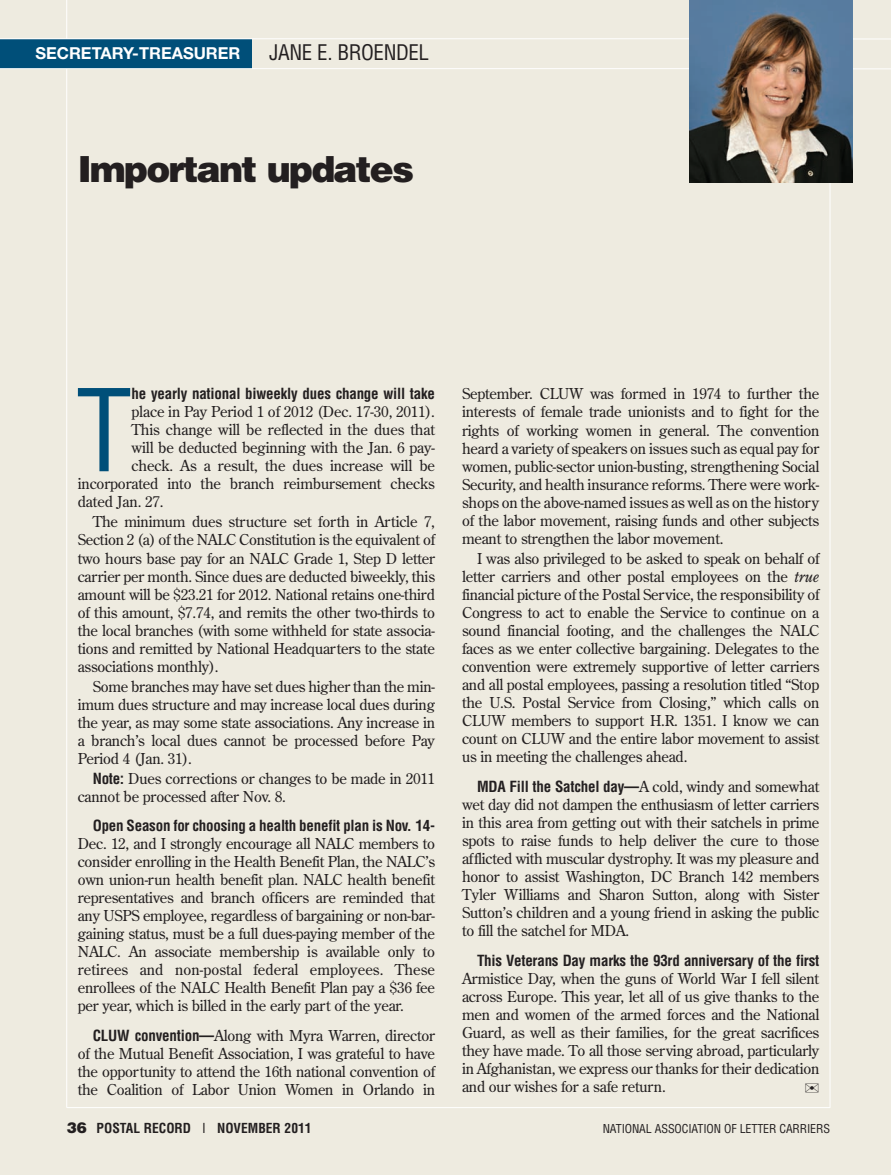
<style>
.page{position:relative;width:891px;height:1175px;background:#fff}
.page>*{position:absolute;margin:0;border:0;box-sizing:border-box;transform-origin:0 0}
.t1{font:condensed 110.85px "Helvetica";color:#004f79}
.t2{font:900 36px "Helvetica";letter-spacing:-.05em;color:#231f20}
.t3{font:condensed 21px "Helvetica";letter-spacing:-.02em;color:#231f20}
.t4{font:700 16.5px "Helvetica Neue";color:#fff}
.t5{font:15px/18px "Century Old Style";letter-spacing:-.015em;color:#231f20;text-align:justify}
.t6{font:700 condensed 15px "Helvetica";letter-spacing:-.015em;color:#231f20}
.t7{font:700 condensed 13.5px "Helvetica";color:#231f20}
.t8{font:condensed 12px "Helvetica";letter-spacing:-.01em;color:#231f20}
.s1{font-family:"Helvetica";font-weight:700;font-stretch:condensed}
.s2{font-style:italic}
.s3{font-weight:900;font-stretch:normal;font-size:15px}
.s4{font-weight:400}
</style>
<div class="page">
<div style="left:0;top:0;width:891px;height:1174px;background:#eeebe0"></div>
<hr style="left:67px;top:1107px;width:763px;height:1px;background:#fff">
<hr style="left:830px;top:6px;width:1px;height:1101px;background:#fff">
<hr style="left:66px;top:0;width:1px;height:1107px;background:#fff">
<div style="left:0;top:39px;width:252px;height:30px;background:#004f79"></div>
<hr style="left:0;top:68px;width:803px;height:1px;background:#fff">
<hr style="left:0;top:38px;width:818px;height:1px;background:#fff">
<hr style="left:846px;top:68px;width:45px;height:1px;background:#fff">
<hr style="left:845px;top:39px;width:46px;height:1px;background:#fff">
<img style="left:689px;top:0;width:163px;height:182px">
<p class="t4" style="left:35px;top:47px;width:207px">SECRETARY-TREASURER</p>
<h3 class="t3" style="left:269px;top:41px;width:161px">JANE E. BROENDEL</h3>
<h2 class="t2" style="left:78px;top:148px;width:338px">Important updates</h2>
<h1 class="t1" style="left:76px;top:368px;width:57px">T</h1>
<p class="t6" style="left:132px;top:385px;width:305px">he yearly national biweekly dues change will take</p>
<p class="t5" style="left:132px;top:403px;width:305px">place in Pay Period 1 of 2012 (Dec. 17-30, 2011).</p>
<p class="t5" style="left:132px;top:421px;width:305px">This change will be reflected in the dues that</p>
<p class="t5" style="left:132px;top:439px;width:305px">will be deducted beginning with the Jan. 6 pay-</p>
<p class="t5" style="left:132px;top:457px;width:305px">check. As a result, the dues increase will be</p>
<p class="t5" style="left:78px;top:475px;width:359px">incorporated into the branch reimbursement checks</p>
<p class="t5" style="left:78px;top:493px;width:87px">dated Jan. 27.</p>
<p class="t5" style="left:78px;top:513px;width:359px;text-indent:15px">The minimum dues structure set forth in Article 7, Section 2 (a) of the NALC Constitution is the equivalent of two hours base pay for an NALC Grade 1, Step D letter carrier per month. Since dues are deducted biweekly, this amount will be $23.21 for 2012. National retains one-third of this amount, $7.74, and remits the other two-thirds to the local branches (with some withheld for state associa&shy;tions and remitted by National Headquarters to the state associations monthly).</p>
<p class="t5" style="left:78px;top:677px;width:359px;text-indent:15px">Some branches may have set dues higher than the min&shy;imum dues structure and may increase local dues during the year, as may some state associations. Any increase in a branch’s local dues cannot be processed before Pay Period 4 (Jan. 31).</p>
<p class="t5" style="left:78px;top:770px;width:359px;text-indent:15px"><span class="s1">Note:</span> Dues corrections or changes to be made in 2011 cannot be processed after Nov. 8.</p>
<p class="t6" style="left:93px;top:817px;width:344px">Open Season for choosing a health benefit plan is Nov. 14-</p>
<p class="t5" style="left:78px;top:835px;width:359px">Dec. 12, and I strongly encourage all NALC members to consider enrolling in the Health Benefit Plan, the NALC’s own union-run health benefit plan. NALC health benefit representatives and branch officers are reminded that any USPS employee, regardless of bargaining or non-bar&shy;gaining status, must be a full dues-paying member of the NALC. An associate membership is available only to retirees and non-postal federal employees. These enrollees of the NALC Health Benefit Plan pay a $36 fee per year, which is billed in the early part of the year.</p>
<p class="t5" style="left:78px;top:1026px;width:359px;text-indent:15px"><span class="s1">CLUW convention—</span>Along with Myra Warren, director of the Mutual Benefit Association, I was grateful to have the opportunity to attend the 16th national convention of the Coalition of Labor Union Women in Orlando in</p>
<p class="t5" style="left:462px;top:385px;width:359px">September. CLUW was formed in 1974 to further the interests of female trade unionists and to fight for the rights of working women in general. The convention heard a variety of speakers on issues such as equal pay for women, public-sector union-busting, strengthening Social Security, and health insurance reforms. There were work&shy;shops on the above-named issues as well as on the history of the labor movement, raising funds and other subjects meant to strengthen the labor movement.</p>
<p class="t5" style="left:462px;top:550px;width:359px;text-indent:15px">I was also privileged to be asked to speak on behalf of letter carriers and other postal employees on the <span class="s2">true </span>financial picture of the Postal Service, the responsibility of Congress to act to enable the Service to continue on a sound financial footing, and the challenges the NALC faces as we enter collective bargaining. Delegates to the convention were extremely supportive of letter carriers and all postal employees, passing a resolution titled “Stop the U.S. Postal Service from Closing,” which calls on CLUW members to support H.R. 1351. I know we can count on CLUW and the entire labor movement to assist us in meeting the challenges ahead.</p>
<p class="t5" style="left:462px;top:778px;width:359px;text-indent:15px"><span class="s1">MDA Fill the Satchel day—</span>A cold, windy and somewhat wet day did not dampen the enthusiasm of letter carriers in this area from getting out with their satchels in prime spots to raise funds to help deliver the cure to those afflicted with muscular dystrophy. It was my pleasure and honor to assist Washington, DC Branch 142 members Tyler Williams and Sharon Sutton, along with Sister Sutton’s children and a young friend in asking the public to fill the satchel for MDA.</p>
<p class="t6" style="left:477px;top:952px;width:344px">This Veterans Day marks the 93rd anniversary of the first</p>
<p class="t5" style="left:462px;top:970px;width:359px">Armistice Day, when the guns of World War I fell silent across Europe. This year, let all of us give thanks to the men and women of the armed forces and the National Guard, as well as their families, for the great sacrifices they have made. To all those serving abroad, particularly in Afghanistan, we express our thanks for their dedication and our wishes for a safe return.</p>
<p class="t7" style="left:67px;top:1120px;width:246px"><span class="s3">36</span> POSTAL RECORD <span class="s4">I</span> NOVEMBER 2011</p>
<p class="t8" style="left:603px;top:1121px;width:229px">NATIONAL ASSOCIATION OF LETTER CARRIERS</p>
</div>
